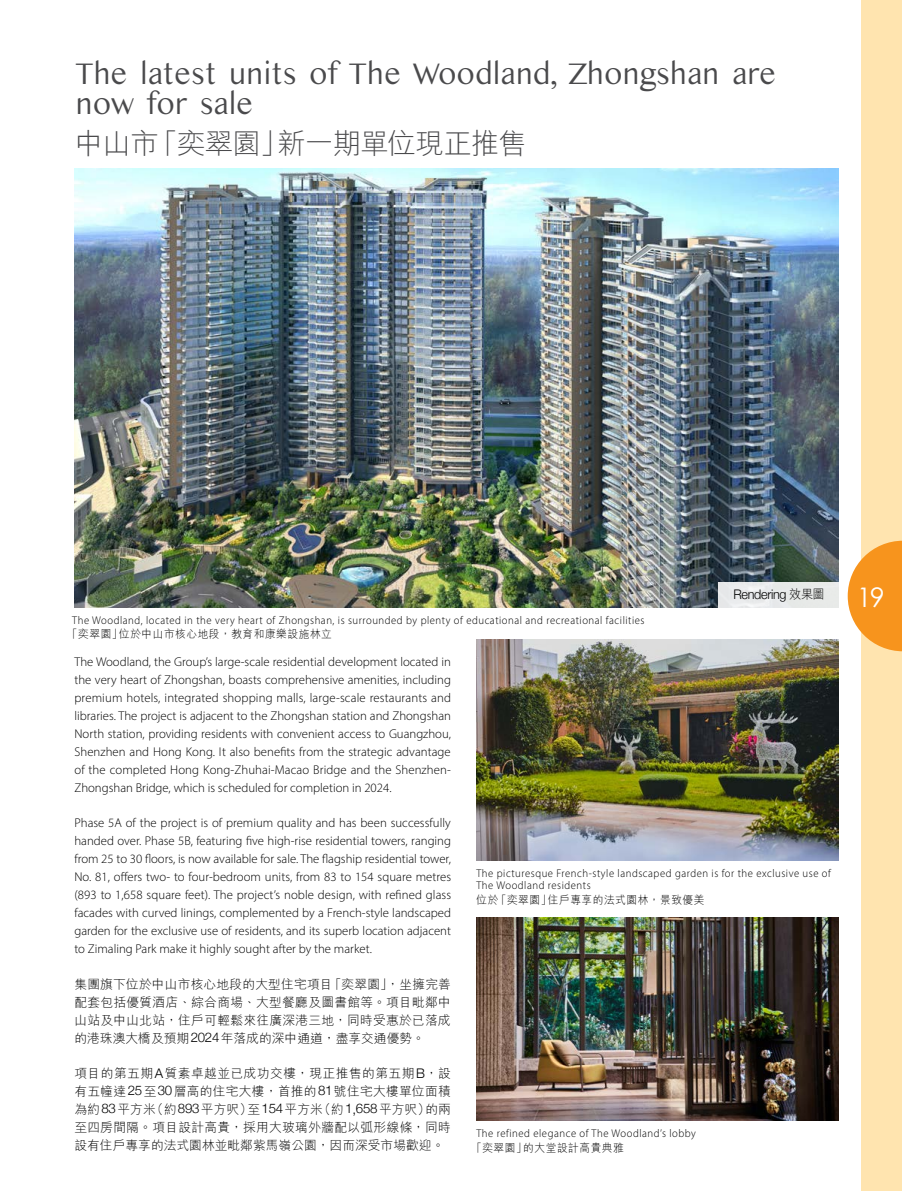
<style>
.page{position:relative;width:902px;height:1191px;background:#fff}
.page>*{position:absolute;margin:0;border:0;box-sizing:border-box;transform-origin:0 0}
.t1{font:31.5px/30px "Kannada MN";letter-spacing:-.025em;color:#4a4a4c;scale:.96 1}
.t2{font:300 28.5px "M Hei HK";letter-spacing:-.03em;color:#4a4a4c}
.t3{font:27px "Century Gothic";color:#fff}
.t4{font:300 13.2px "Helvetica Neue";letter-spacing:-.025em;color:#000;scale:.95 1}
.t5{font:300 12.75px/18px "Myriad Pro";color:#000;text-align:justify}
.t6{font:300 12.75px/18px "M Hei HK";color:#000;text-align:justify}
.t7{font:300 11.25px/12.1px "Myriad Pro";letter-spacing:.05em;color:#000;scale:.95 1}
.t8{font:300 11.25px "M Hei HK";letter-spacing:.05em;color:#000;scale:.95 1}
.s1{font-family:"M Hei HK";font-size:12.75px}
.s2{font-family:"Helvetica Neue";font-size:13.2px}
</style>
<div class="page">
<img style="left:476px;top:639px;width:362px;height:222px">
<img style="left:74px;top:168px;width:764px;height:439px">
<div style="left:718px;top:583px;width:120px;height:24px;background:#e8eae9"></div>
<img style="left:476px;top:917px;width:362px;height:203px">
<div style="left:861px;top:0;width:40px;height:1191px;background:#ffe4af"></div>
<svg style="left:847px;top:541px;width:54px;height:110px"></svg>
<h1 class="t1" style="left:75px;top:58px;width:732px">The latest units of The Woodland, Zhongshan are now for sale</h1>
<h2 class="t2" style="left:75px;top:129px;width:453px">中山市「奕翠園」新一期單位現正推售</h2>
<p class="t4" style="left:733px;top:583px;width:97px">Rendering <span class="s1">效果圖</span></p>
<p class="t7" style="left:72px;top:614px;width:603px">The Woodland, located in the very heart of Zhongshan, is surrounded by plenty of educational and recreational facilities</p>
<p class="t8" style="left:67px;top:628px;width:280px">「奕翠園」位於中山市核心地段，教育和康樂設施林立</p>
<p class="t5" style="left:74px;top:652px;width:378px">The Woodland, the Group’s large-scale residential development located in the very heart of Zhongshan, boasts comprehensive amenities, including premium hotels, integrated shopping malls, large-scale restaurants and libraries. The project is adjacent to the Zhongshan station and Zhongshan North station, providing residents with convenient access to Guangzhou, Shenzhen and Hong Kong. It also benefits from the strategic advantage of the completed Hong Kong-Zhuhai-Macao Bridge and the Shenzhen-Zhongshan Bridge, which is scheduled for completion in 2024.</p>
<p class="t5" style="left:74px;top:813px;width:378px">Phase 5A of the project is of premium quality and has been successfully handed over. Phase 5B, featuring five high-rise residential towers, ranging from 25 to 30 floors, is now available for sale. The flagship residential tower, No. 81, offers two- to four-bedroom units, from 83 to 154 square metres (893 to 1,658 square feet). The project’s noble design, with refined glass facades with curved linings, complemented by a French-style landscaped garden for the exclusive use of residents, and its superb location adjacent to Zimaling Park make it highly sought after by the market.</p>
<p class="t6" style="left:74px;top:974px;width:378px">集團旗下位於中山市核心地段的大型住宅項目「奕翠園」，坐擁完善配套包括優質酒店、綜合商場、大型餐廳及圖書館等。項目毗鄰中山站及中山北站，住戶可輕鬆來往廣深港三地，同時受惠於已落成的港珠澳大橋及預期<span class="s2">2024</span>年落成的深中通道，盡享交通優勢。</p>
<p class="t6" style="left:74px;top:1063px;width:378px">項目的第五期<span class="s2">A</span>質素卓越並已成功交樓，現正推售的第五期<span class="s2">B</span>，設有五幢達<span class="s2">25</span>至<span class="s2">30</span>層高的住宅大樓，首推的<span class="s2">81</span>號住宅大樓單位面積為約<span class="s2">83</span>平方米（約<span class="s2">893</span>平方呎）至<span class="s2">154</span>平方米（約<span class="s2">1,658</span>平方呎）的兩至四房間隔。項目設計高貴，採用大玻璃外牆配以弧形線條，同時設有住戶專享的法式園林並毗鄰紫馬嶺公園，因而深受市場歡迎。</p>
<p class="t7" style="left:476px;top:866px;width:374px">The picturesque French-style landscaped garden is for the exclusive use of<br>The Woodland residents</p>
<p class="t8" style="left:476px;top:893px;width:241px">位於「奕翠園」住戶專享的法式園林，景致優美</p>
<p class="t7" style="left:476px;top:1126px;width:232px">The refined elegance of The Woodland’s lobby</p>
<p class="t8" style="left:471px;top:1141px;width:162px">「奕翠園」的大堂設計高貴典雅</p>
<h3 class="t3" style="left:856px;top:579px;width:29px">19</h3>
</div>
